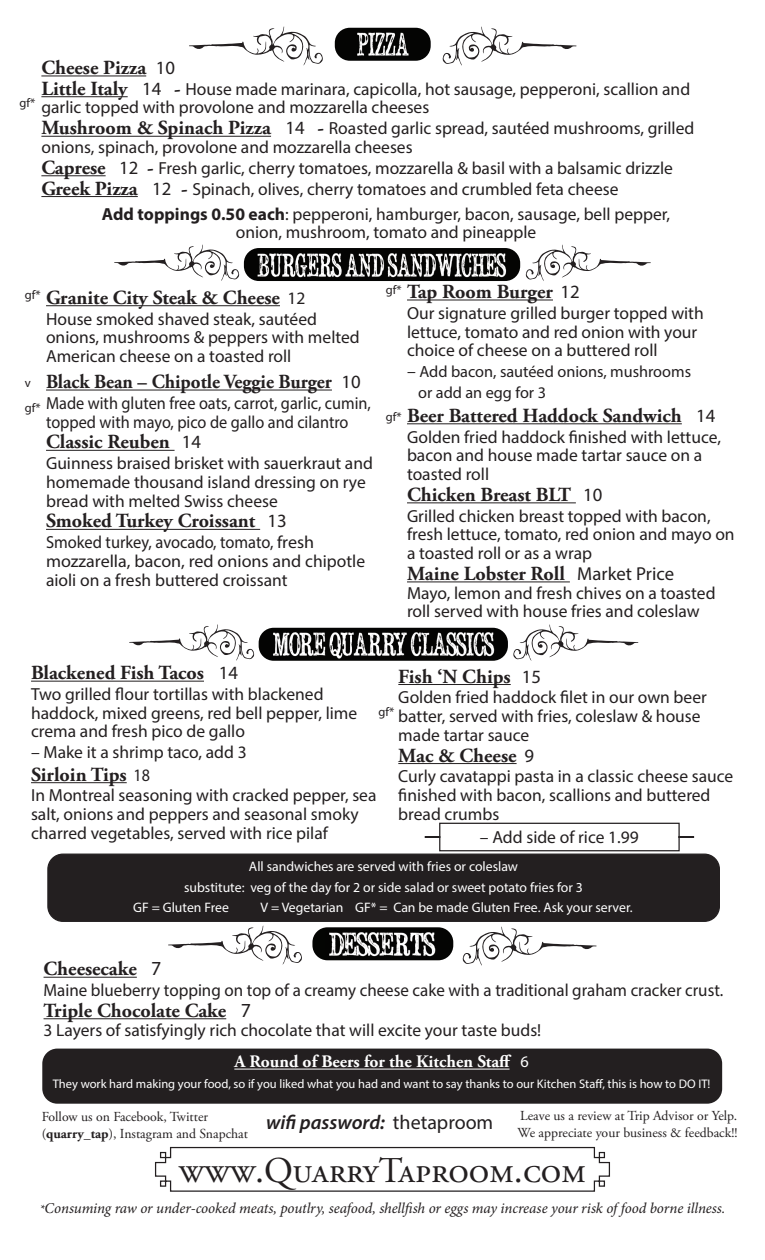
<style>
.page{position:relative;width:765px;height:1260px;background:#fff}
.page>*{position:absolute;margin:0;border:0;box-sizing:border-box;transform-origin:0 0}
.t1{font:36.25px "Adobe Garamond Pro";color:#231f20}
.t2{font:700 20px "Adobe Garamond Pro";color:#231f20}
.t3{font:700 20px "Adobe Garamond Pro";color:#231f20;scale:.95 1}
.t4{font:italic 600 20px "Myriad Pro";color:#231f20}
.t5{font:17.5px/18.8px "Myriad Pro";color:#231f20}
.t6{font:17.5px/18.8px "Myriad Pro";color:#231f20;scale:.94 1}
.t7{font:17.5px/18.8px "Myriad Pro";color:#231f20;scale:.93 1}
.t8{font:700 17.5px "Adobe Garamond Pro";color:#fff}
.t9{font:16.25px/20.8px "Myriad Pro";color:#231f20}
.t10{font:italic 15px "Minion Pro";letter-spacing:-.005em;color:#231f20}
.t11{font:13.75px "Myriad Pro";color:#fff}
.t12{font:13.75px/17.5px "Adobe Garamond Pro";color:#231f20}
.t13{font:12.5px "Myriad Pro";color:#fff}
.t14{font:12.5px/25.8px "Myriad Pro";letter-spacing:.005em;color:#231f20}
.s1{font-family:"Myriad Pro";font-weight:400;font-size:18.75px}
.s2{font-family:"Adobe Garamond Pro";font-weight:700;font-size:20px}
.s3{font-size:18.75px}
.s4{font-weight:700}
.s5{font-family:"Myriad Pro";font-weight:400;font-size:17.5px}
.s6{font-size:17.5px}
.s7{font-family:"Myriad Pro";font-weight:400}
.s8{font-family:"Myriad Pro";font-weight:400;font-size:16.25px}
.s9{font-weight:400;font-style:normal}
.s10{font-size:12.5px}
</style>
<div class="page">
<hr style="left:46px;top:305px;width:234px;height:1px;background:#231f20">
<hr style="left:46px;top:390px;width:286px;height:1px;background:#231f20">
<hr style="left:46px;top:450px;width:129px;height:1px;background:#231f20">
<hr style="left:46px;top:529px;width:214px;height:1px;background:#231f20">
<div style="left:48px;top:854px;width:671px;height:67px;background:#231f20;border-radius:15px"></div>
<div style="left:47px;top:854px;width:673px;height:68px;border:1px solid #231f20;border-radius:15px"></div>
<hr style="left:407px;top:299px;width:146px;height:1px;background:#231f20">
<hr style="left:407px;top:423px;width:275px;height:1px;background:#231f20">
<hr style="left:407px;top:502px;width:169px;height:1px;background:#231f20">
<hr style="left:407px;top:581px;width:163px;height:1px;background:#231f20">
<hr style="left:44px;top:977px;width:93px;height:1px;background:#231f20">
<hr style="left:44px;top:1018px;width:182px;height:1px;background:#231f20">
<svg style="left:168px;top:925px;width:134px;height:40px"></svg>
<svg style="left:463px;top:926px;width:134px;height:40px"></svg>
<img style="left:312px;top:927px;width:141px;height:33px">
<div style="left:42px;top:1049px;width:680px;height:55px;background:#231f20;border-radius:15px"></div>
<hr style="left:234px;top:1069px;width:276px;height:1px;background:#fff">
<svg style="left:155px;top:1146px;width:455px;height:46px"></svg>
<hr style="left:31px;top:681px;width:173px;height:1px;background:#231f20">
<hr style="left:31px;top:782px;width:96px;height:1px;background:#231f20">
<hr style="left:398px;top:684px;width:113px;height:1px;background:#231f20">
<hr style="left:398px;top:763px;width:119px;height:1px;background:#231f20">
<svg style="left:424px;top:822px;width:271px;height:30px"></svg>
<hr style="left:41px;top:75px;width:105px;height:1px;background:#231f20">
<hr style="left:41px;top:96px;width:87px;height:1px;background:#231f20">
<hr style="left:41px;top:136px;width:230px;height:1px;background:#231f20">
<hr style="left:41px;top:175px;width:65px;height:1px;background:#231f20">
<hr style="left:41px;top:196px;width:97px;height:1px;background:#231f20">
<svg style="left:189px;top:26px;width:134px;height:40px"></svg>
<svg style="left:443px;top:26px;width:134px;height:40px"></svg>
<img style="left:335px;top:28px;width:96px;height:33px">
<svg style="left:114px;top:244px;width:125px;height:37px"></svg>
<svg style="left:129px;top:624px;width:125px;height:37px"></svg>
<svg style="left:526px;top:244px;width:125px;height:37px"></svg>
<svg style="left:513px;top:624px;width:125px;height:37px"></svg>
<img style="left:244px;top:248px;width:276px;height:33px">
<img style="left:259px;top:628px;width:249px;height:33px">
<p class="t2" style="left:41px;top:56px;width:135px">Cheese Pizza <span class="s1">10</span></p>
<p class="t5" style="left:41px;top:79px;width:650px"><span class="s2">Little Italy</span> <span class="s3">14</span> <span class="s2">-</span> House made marinara, capicolla, hot sausage, pepperoni, scallion and garlic topped with provolone and mozzarella cheeses</p>
<p class="t5" style="left:41px;top:119px;width:654px"><span class="s2">Mushroom &amp; Spinach Pizza</span> <span class="s3">14</span> <span class="s2">-</span> Roasted garlic spread, sautéed mushrooms, grilled onions, spinach, provolone and mozzarella cheeses</p>
<p class="t5" style="left:41px;top:157px;width:633px;line-height:20.8px"><span class="s2">Caprese</span> <span class="s3">12</span> <span class="s2">-</span> Fresh garlic, cherry tomatoes, mozzarella &amp; basil with a balsamic drizzle<br><span class="s2">Greek Pizza</span> <span class="s3">12</span> <span class="s2">-</span> Spinach, olives, cherry tomatoes and crumbled feta cheese</p>
<p class="t5" style="left:102px;top:205px;width:570px;line-height:17.5px;text-align:center"><span class="s4">Add toppings 0.50 each</span>: pepperoni, hamburger, bacon, sausage, bell pepper, onion, mushroom, tomato and pineapple</p>
<p class="t14" style="left:19px;top:90px;width:17px">gf*</p>
<p class="t2" style="left:46px;top:286px;width:261px">Granite City Steak &amp; Cheese <span class="s5">12</span></p>
<p class="t5" style="left:46px;top:309px;width:315px">House smoked shaved steak, sautéed onions, mushrooms &amp; peppers with melted<br>American cheese on a toasted roll</p>
<p class="t3" style="left:46px;top:370px;width:333px">Black Bean – Chipotle Veggie Burger <span class="s1">10</span></p>
<p class="t7" style="left:46px;top:393px;width:351px">Made with gluten free oats, carrot, garlic, cumin, topped with mayo, pico de gallo and cilantro</p>
<p class="t2" style="left:46px;top:430px;width:157px">Classic Reuben <span class="s1">14</span></p>
<p class="t5" style="left:46px;top:454px;width:328px">Guinness braised brisket with sauerkraut and homemade thousand island dressing on rye bread with melted Swiss cheese</p>
<p class="t2" style="left:46px;top:509px;width:242px">Smoked Turkey Croissant <span class="s1">13</span></p>
<p class="t6" style="left:46px;top:533px;width:341px">Smoked turkey, avocado, tomato, fresh mozzarella, bacon, red onions and chipotle aioli on a fresh buttered croissant</p>
<p class="t14" style="left:25px;top:281px;width:17px">gf*</p>
<p class="t14" style="left:25px;top:369px;width:17px">v gf*</p>
<p class="t2" style="left:407px;top:280px;width:174px">Tap Room Burger <span class="s1">12</span></p>
<p class="t5" style="left:407px;top:303px;width:298px">Our signature grilled burger topped with lettuce, tomato and red onion with your choice of cheese on a buttered roll</p>
<p class="t9" style="left:418px;top:361px;width:274px;text-indent:-11px"><span class="s6">–</span> Add bacon, sautéed onions, mushrooms or add an egg for 3</p>
<p class="t2" style="left:407px;top:404px;width:310px">Beer Battered Haddock Sandwich <span class="s1">14</span></p>
<p class="t5" style="left:407px;top:427px;width:315px">Golden fried haddock finished with lettuce, bacon and house made tartar sauce on a toasted roll</p>
<p class="t2" style="left:407px;top:483px;width:197px">Chicken Breast BLT <span class="s1">10</span></p>
<p class="t5" style="left:407px;top:506px;width:329px">Grilled chicken breast topped with bacon, fresh lettuce, tomato, red onion and mayo on a toasted roll or as a wrap</p>
<p class="t2" style="left:407px;top:562px;width:269px">Maine Lobster Roll <span class="s1">Market Price</span></p>
<p class="t5" style="left:407px;top:583px;width:310px">Mayo, lemon and fresh chives on a toasted roll served with house fries and coleslaw</p>
<p class="t14" style="left:386px;top:276px;width:17px">gf*</p>
<p class="t14" style="left:386px;top:403px;width:17px">gf*</p>
<p class="t2" style="left:31px;top:661px;width:209px">Blackened Fish Tacos <span class="s1">14</span></p>
<p class="t5" style="left:31px;top:684px;width:328px">Two grilled flour tortillas with blackened haddock, mixed greens, red bell pepper, lime crema and fresh pico de gallo</p>
<p class="t5" style="left:31px;top:743px;width:217px">– Make it a shrimp taco, add 3</p>
<p class="t2" style="left:31px;top:763px;width:121px">Sirloin Tips <span class="s5">18</span></p>
<p class="t5" style="left:31px;top:786px;width:347px">In Montreal seasoning with cracked pepper, sea salt, onions and peppers and seasonal smoky charred vegetables, served with rice pilaf</p>
<p class="t2" style="left:398px;top:665px;width:144px">Fish ‘N Chips <span class="s1">15</span></p>
<p class="t5" style="left:398px;top:688px;width:310px">Golden fried haddock filet in our own beer batter, served with fries, coleslaw &amp; house made tartar sauce</p>
<p class="t2" style="left:398px;top:744px;width:137px">Mac &amp; Cheese <span class="s1">9</span></p>
<p class="t5" style="left:398px;top:767px;width:337px">Curly cavatappi pasta in a classic cheese sauce finished with bacon, scallions and buttered bread crumbs</p>
<p class="t5" style="left:480px;top:827px;width:160px">– Add side of rice 1.99</p>
<p class="t14" style="left:379px;top:698px;width:17px">gf*</p>
<p class="t11" style="left:249px;top:858px;width:271px">All sandwiches are served with fries or coleslaw</p>
<p class="t11" style="left:184px;top:878px;width:400px">substitute: veg of the day for 2 or side salad or sweet potato fries for 3</p>
<p class="t11" style="left:133px;top:899px;width:97px">GF = Gluten Free</p>
<p class="t11" style="left:260px;top:899px;width:374px">V = Vegetarian GF* = Can be made Gluten Free. Ask your server.</p>
<p class="t2" style="left:44px;top:957px;width:119px">Cheesecake <span class="s7">7</span></p>
<p class="t5" style="left:44px;top:980px;width:681px">Maine blueberry topping on top of a creamy cheese cake with a traditional graham cracker crust.</p>
<p class="t2" style="left:44px;top:999px;width:209px">Triple Chocolate Cake <span class="s7">7</span></p>
<p class="t5" style="left:44px;top:1021px;width:499px">3 Layers of satisfyingly rich chocolate that will excite your taste buds!</p>
<p class="t8" style="left:234px;top:1052px;width:296px">A Round of Beers for the Kitchen Staff <span class="s8">6</span></p>
<p class="t13" style="left:53px;top:1076px;width:659px">They work hard making your food, so if you liked what you had and want to say thanks to our Kitchen Staff, this is how to DO IT!</p>
<p class="t12" style="left:42px;top:1109px;width:168px">Follow us on Facebook, Twitter</p>
<p class="t4" style="left:266px;top:1110px;width:229px">wifi password: <span class="s9">thetaproom</span></p>
<p class="t12" style="left:42px;top:1125px;width:208px">(<span class="s4">quarry_tap</span>), Instagram and Snapchat</p>
<p class="t12" style="left:518px;top:1107px;width:221px">Leave us a review at Trip Advisor or Yelp.<br>We appreciate your business &amp; feedback!!</p>
<h1 class="t1" style="left:179px;top:1149px;width:408px">www.QuarryTaproom.com</h1>
<p class="t10" style="left:40px;top:1198px;width:687px"><span class="s10">*</span>Consuming raw or under-cooked meats, poutlry, seafood, shellfish or eggs may increase your risk of food borne illness.</p>
</div>
